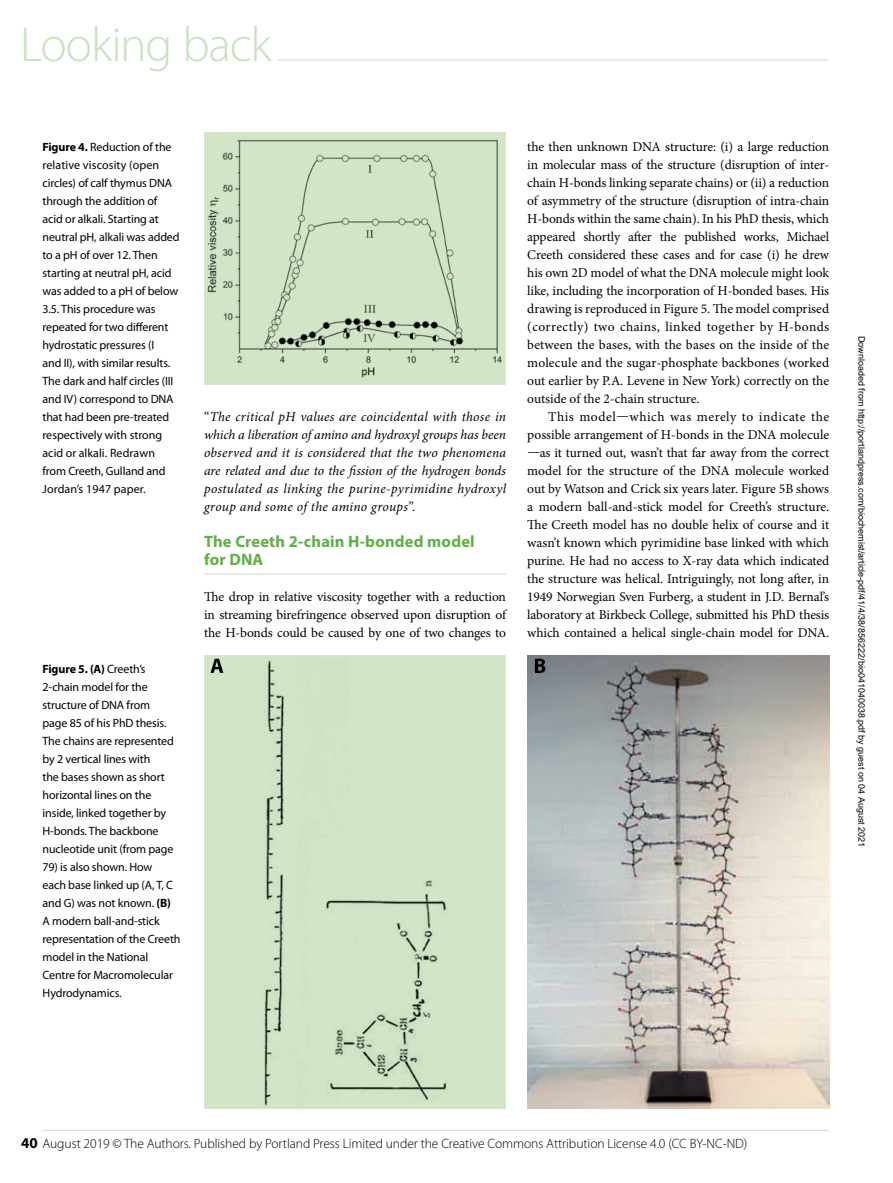
<style>
.page{position:relative;width:893px;height:1183px;background:#fff}
.page>*{position:absolute;margin:0;border:0;box-sizing:border-box;transform-origin:0 0}
.t1{font:300 49.5px "Myriad Pro";letter-spacing:-.025em;color:#cae2bd}
.t2{font:700 16.5px/18px "Myriad Pro";letter-spacing:.01em;color:#5db243}
.t3{font:13.5px/18px "Minion Pro";letter-spacing:-.01em;color:#000;text-align:justify}
.t4{font:italic 13.5px/18px "Minion Pro";letter-spacing:.02em;color:#000;text-align:justify}
.t5{font:300 13.5px "Myriad Pro";letter-spacing:-.005em;color:#000}
.t6{font:12px/18px "Myriad Pro";letter-spacing:-.01em;color:#000}
.t7{font:9px "Arial";color:#000}
.s1{font-weight:700}
.s2{font-style:normal}
.s3{font-weight:700;font-size:15px}
</style>
<div class="page">
<hr style="left:43px;top:1129px;width:786px;height:1px;background:#cae2bd">
<hr style="left:204px;top:573px;width:302px;height:1px;background:#cae2bd">
<div style="left:204px;top:655px;width:302px;height:453px;background:#d2e6c7"></div>
<img style="left:527px;top:655px;width:302px;height:453px">
<div style="left:204px;top:133px;width:302px;height:252px;background:#d2e6c7"></div>
<img style="left:207px;top:140px;width:296px;height:237px">
<img style="left:264px;top:660px;width:182px;height:446px">
<svg style="left:535px;top:658px;width:10px;height:15px"></svg>
<svg style="left:210px;top:658px;width:13px;height:14px"></svg>
<hr style="left:277px;top:59px;width:551px;height:2px;background:#cae2bd">
<h1 class="t1" style="left:20px;top:17px;width:253px">Looking back</h1>
<p class="t6" style="left:43px;top:137px;width:139px"><span class="s1">Figure 4.</span> Reduction of the relative viscosity (open circles) of calf thymus DNA through the addition of acid or alkali. Starting at neutral pH, alkali was added to a pH of over 12. Then starting at neutral pH, acid was added to a pH of below<br>3.5. This procedure was repeated for two different hydrostatic pressures (I<br>and II), with similar results.<br>The dark and half circles (III and IV) correspond to DNA that had been pre-treated respectively with strong acid or alkali. Redrawn from Creeth, Gulland and<br>Jordan’s 1947 paper.</p>
<p class="t6" style="left:43px;top:659px;width:133px"><span class="s1">Figure 5. (A)</span> Creeth’s<br>2-chain model for the structure of DNA from page 85 of his PhD thesis.<br>The chains are represented by 2 vertical lines with<br>the bases shown as short horizontal lines on the inside, linked together by<br>H-bonds. The backbone nucleotide unit (from page</p>
<p class="t6" style="left:43px;top:857px;width:140px">79) is also shown. How<br>each base linked up (A, T, C and G) was not known. <span class="s1">(B)<br></span>A modern ball-and-stick representation of the Creeth model in the National<br>Centre for Macromolecular<br>Hydrodynamics.</p>
<p class="t4" style="left:204px;top:407px;width:303px"><span class="s2">“</span>The critical pH values are coincidental with those in which a liberation of amino and hydroxyl groups has been observed and it is considered that the two phenomena are related and due to the fission of the hydrogen bonds postulated as linking the purine-pyrimidine hydroxyl group and some of the amino groups<span class="s2">”.</span></p>
<p class="t2" style="left:204px;top:531px;width:272px">The Creeth 2-chain H-bonded model for DNA</p>
<p class="t3" style="left:204px;top:587px;width:303px">The drop in relative viscosity together with a reduction in streaming birefringence observed upon disruption of the H-bonds could be caused by one of two changes to</p>
<p class="t3" style="left:527px;top:137px;width:303px">the then unknown DNA structure: (i) a large reduction in molecular mass of the structure (disruption of inter&shy;chain H-bonds linking separate chains) or (ii) a reduction of asymmetry of the structure (disruption of intra-chain H-bonds within the same chain). In his PhD thesis, which appeared shortly after the published works, Michael Creeth considered these cases and for case (i) he drew his own 2D model of what the DNA molecule might look like, including the incorporation of H-bonded bases. His drawing is reproduced in Figure 5. The model comprised (correctly) two chains, linked together by H-bonds between the bases, with the bases on the inside of the molecule and the sugar-phosphate backbones (worked out earlier by P.A. Levene in New York) correctly on the outside of the 2-chain structure.</p>
<p class="t3" style="left:527px;top:407px;width:303px;text-indent:21px">This model—which was merely to indicate the possible arrangement of H-bonds in the DNA molecule —as it turned out, wasn’t that far away from the correct model for the structure of the DNA molecule worked out by Watson and Crick six years later. Figure 5B shows a modern ball-and-stick model for Creeth’s structure.<br>The Creeth model has no double helix of course and it wasn’t known which pyrimidine base linked with which purine. He had no access to X-ray data which indicated the structure was helical. Intriguingly, not long after, in 1949 Norwegian Sven Furberg, a student in J.D. Bernal’s laboratory at Birkbeck College, submitted his PhD thesis which contained a helical single-chain model for DNA.</p>
<p class="t7" style="left:865px;top:336px;width:513px;rotate:90deg">Downloaded from http://portlandpress.com/biochemist/article-pdf/41/4/38/856222/bio041040038.pdf by guest on 04 August 2021</p>
<p class="t5" style="left:21px;top:1135px;width:728px"><span class="s3">40</span> August 2019 © The Authors. Published by Portland Press Limited under the Creative Commons Attribution License 4.0 (CC BY-NC-ND)</p>
</div>
